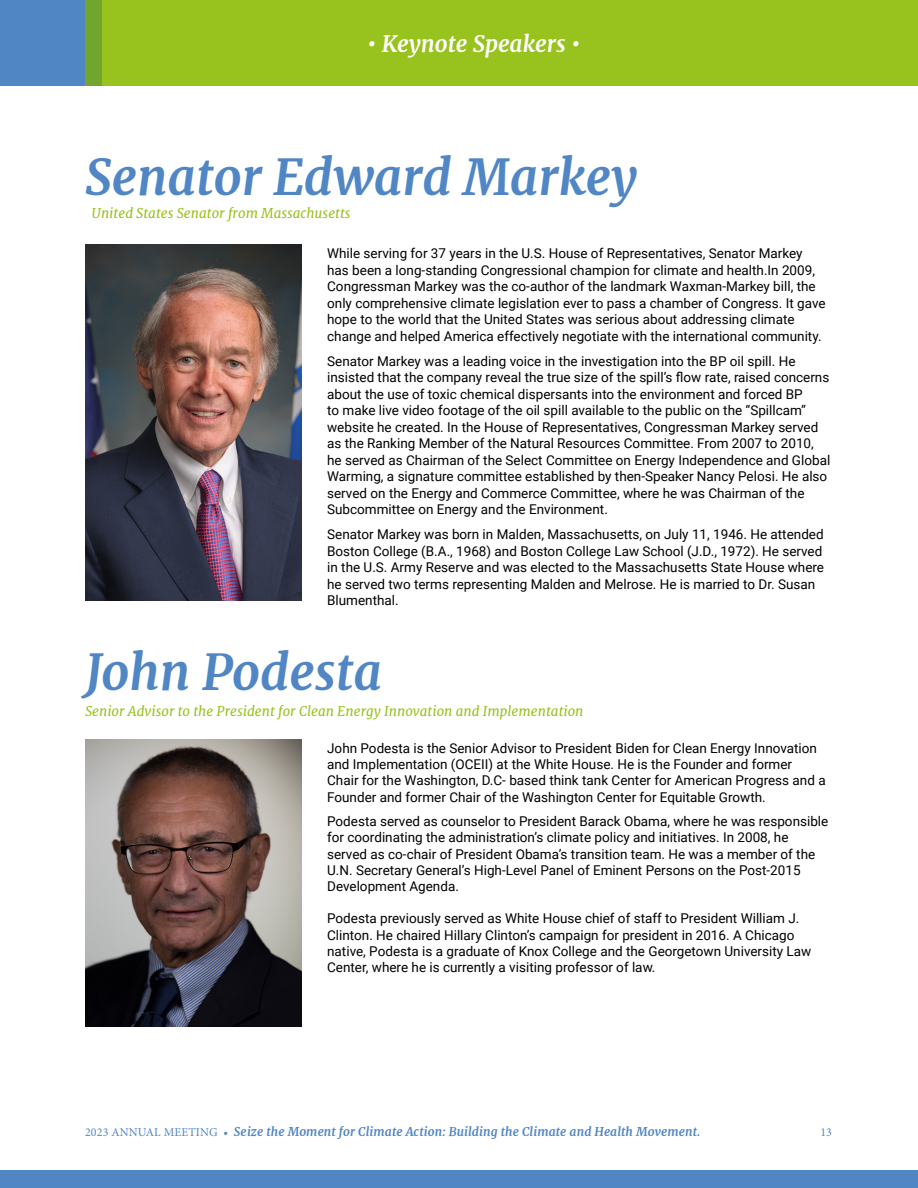
<style>
.page{position:relative;width:918px;height:1188px;background:#fff}
.page>*{position:absolute;margin:0;border:0;box-sizing:border-box;transform-origin:0 0}
.t1{font:italic 700 48.9px "Merriweather";color:#5186c5}
.t2{font:italic 700 22.5px "Merriweather";color:#fff}
.t3{font:13.5px/16.5px "Roboto";color:#000}
.t4{font:italic 13.5px "Merriweather";color:#98c21d}
.t5{font:italic 700 12px "Merriweather";letter-spacing:.01em;color:#5186c5}
.t6{font:12px "Minion Pro";color:#5186c5}
.s1{font-family:"Minion Pro";font-weight:400;font-style:normal}
</style>
<div class="page">
<div style="left:0;top:0;width:85px;height:85px;background:#5186c5"></div>
<div style="left:85px;top:0;width:17px;height:85px;background:#70a62e"></div>
<div style="left:102px;top:0;width:816px;height:85px;background:#98c21d"></div>
<div style="left:0;top:1171px;width:918px;height:17px;background:#5186c5"></div>
<img style="left:85px;top:244px;width:216px;height:356px">
<img style="left:85px;top:740px;width:216px;height:286px">
<h2 class="t2" style="left:367px;top:30px;width:215px">• Keynote Speakers •</h2>
<h1 class="t1" style="left:85px;top:147px;width:554px">Senator Edward Markey</h1>
<p class="t4" style="left:92px;top:205px;width:260px">United States Senator from Massachusetts</p>
<p class="t3" style="left:327px;top:245px;width:500px">While serving for 37 years in the U.S. House of Representatives, Senator Markey has been a long-standing Congressional champion for climate and health.In 2009, Congressman Markey was the co-author of the landmark Waxman-Markey bill, the only comprehensive climate legislation ever to pass a chamber of Congress. It gave hope to the world that the United States was serious about addressing climate change and helped America effectively negotiate with the international community.</p>
<p class="t3" style="left:327px;top:352px;width:505px">Senator Markey was a leading voice in the investigation into the BP oil spill. He insisted that the company reveal the true size of the spill’s flow rate, raised concerns about the use of toxic chemical dispersants into the environment and forced BP<br>to make live video footage of the oil spill available to the public on the “Spillcam” website he created. In the House of Representatives, Congressman Markey served as the Ranking Member of the Natural Resources Committee. From 2007 to 2010, he served as Chairman of the Select Committee on Energy Independence and Global Warming, a signature committee established by then-Speaker Nancy Pelosi. He also served on the Energy and Commerce Committee, where he was Chairman of the Subcommittee on Energy and the Environment.</p>
<p class="t3" style="left:327px;top:526px;width:498px">Senator Markey was born in Malden, Massachusetts, on July 11, 1946. He attended Boston College (B.A., 1968) and Boston College Law School (J.D., 1972). He served in the U.S. Army Reserve and was elected to the Massachusetts State House where he served two terms representing Malden and Melrose. He is married to Dr. Susan Blumenthal.</p>
<h1 class="t1" style="left:85px;top:642px;width:298px">John Podesta</h1>
<p class="t4" style="left:85px;top:702px;width:500px">Senior Advisor to the President for Clean Energy Innovation and Implementation</p>
<p class="t3" style="left:327px;top:740px;width:500px">John Podesta is the Senior Advisor to President Biden for Clean Energy Innovation and Implementation (OCEII) at the White House. He is the Founder and former Chair for the Washington, D.C- based think tank Center for American Progress and a Founder and former Chair of the Washington Center for Equitable Growth.</p>
<p class="t3" style="left:327px;top:813px;width:503px">Podesta served as counselor to President Barack Obama, where he was responsible for coordinating the administration’s climate policy and initiatives. In 2008, he served as co-chair of President Obama’s transition team. He was a member of the U.N. Secretary General’s High-Level Panel of Eminent Persons on the Post-2015<br>Development Agenda.</p>
<p class="t3" style="left:327px;top:910px;width:486px">Podesta previously served as White House chief of staff to President William J.<br>Clinton. He chaired Hillary Clinton’s campaign for president in 2016. A Chicago native, Podesta is a graduate of Knox College and the Georgetown University Law Center, where he is currently a visiting professor of law.</p>
<p class="t5" style="left:85px;top:1124px;width:617px"><span class="s1">2023 ANNUAL MEETING •</span> Seize the Moment for Climate Action: Building the Climate and Health Movement.</p>
<p class="t6" style="left:820px;top:1124px;width:13px">13</p>
</div>
